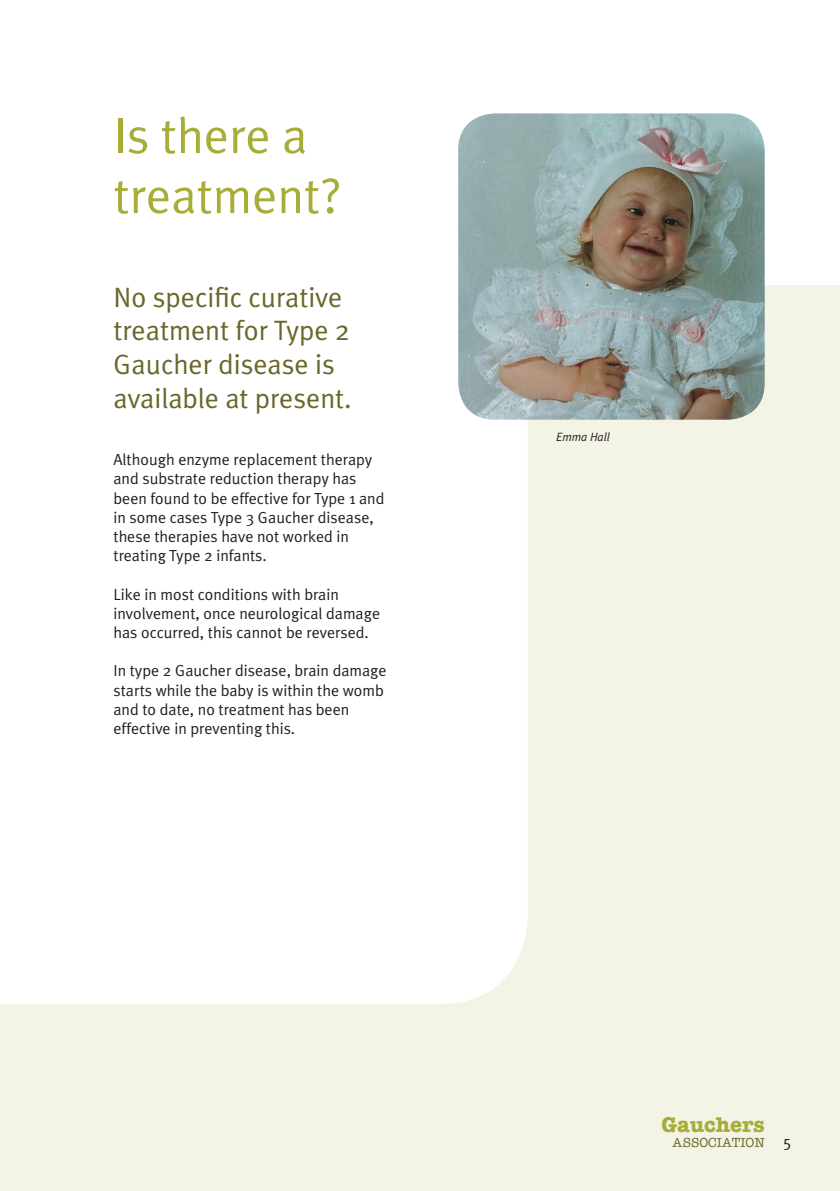
<style>
.page{position:relative;width:840px;height:1191px;background:#fff}
.page>*{position:absolute;margin:0;border:0;box-sizing:border-box;transform-origin:0 0}
.t1{font:50px/60px "Meta Plus Normal";color:#a7ad38}
.t2{font:28px/33.6px "Meta Plus Normal";color:#69662a}
.t3{font:700 22px "American Typewriter";color:#a7ad38}
.t4{font:16px/19.2px "Meta Plus Normal";color:#231f20}
.t5{font:13.6px "American Typewriter";color:#6b692c}
.t6{font:italic 12px "Meta Plus Normal";color:#231f20}
.s1{font-family:"Meta Plus Normal";font-size:16px;color:#231f20}
</style>
<div class="page">
<div style="left:0;top:285px;width:839px;height:906px;background:#f4f4e6"></div>
<div style="left:0;top:285px;width:527px;height:718px;background:#fff"></div>
<img style="left:458px;top:113px;width:306px;height:307px">
<p class="t1" style="left:113px;top:105px;width:229px">Is there a treatment?</p>
<p class="t2" style="left:113px;top:280px;width:239px">No specific curative treatment for Type 2<br>Gaucher disease is available at present.</p>
<p class="t4" style="left:113px;top:450px;width:272px">Although enzyme replacement therapy and substrate reduction therapy has been found to be effective for Type 1 and in some cases Type 3 Gaucher disease, these therapies have not worked in treating Type 2 infants.</p>
<p class="t4" style="left:113px;top:584px;width:268px">Like in most conditions with brain involvement, once neurological damage has occurred, this cannot be reversed.</p>
<p class="t4" style="left:113px;top:661px;width:274px">In type 2 Gaucher disease, brain damage starts while the baby is within the womb and to date, no treatment has been effective in preventing this.</p>
<p class="t6" style="left:556px;top:429px;width:55px">Emma Hall</p>
<h3 class="t3" style="left:661px;top:1106px;width:104px">Gauchers</h3>
<p class="t5" style="left:672px;top:1131px;width:121px">ASSOCIATION <span class="s1">5</span></p>
</div>
